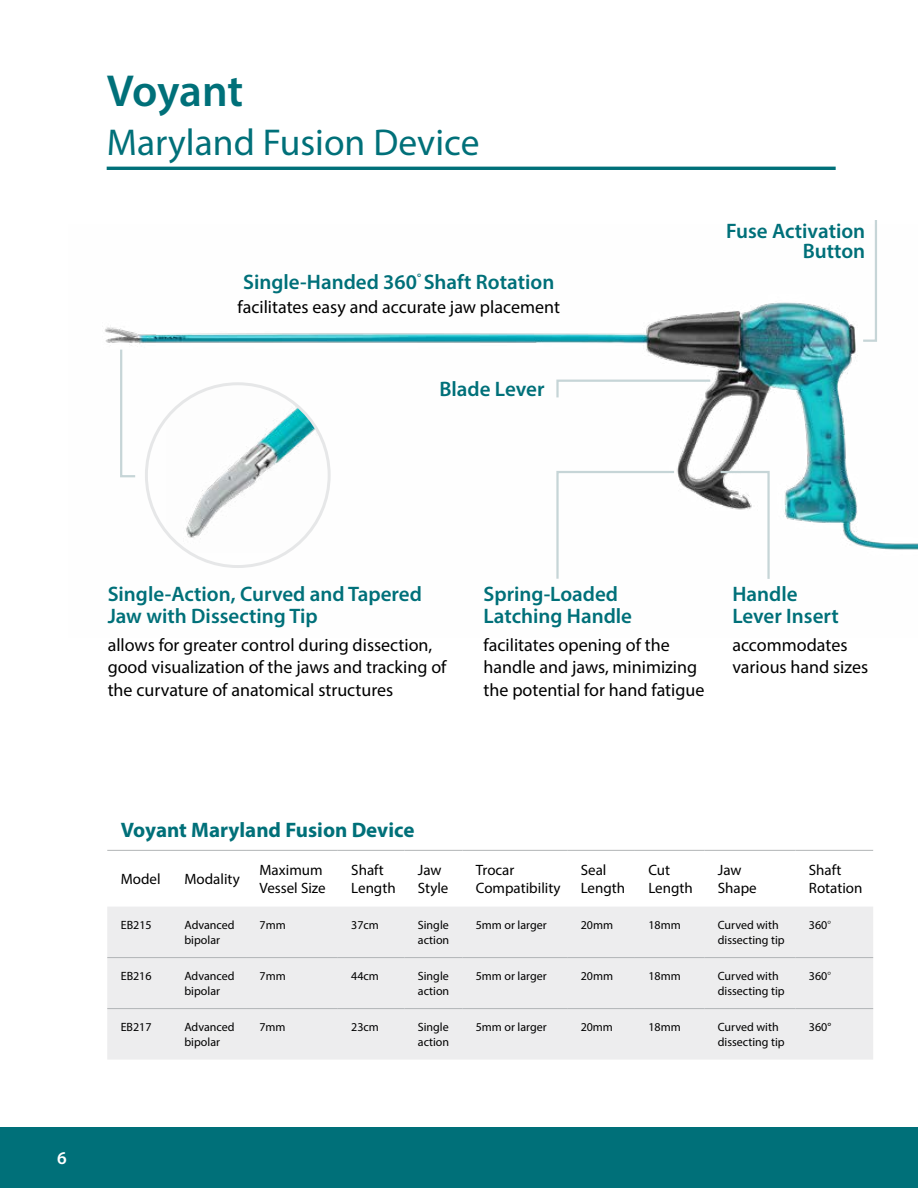
<style>
.page{position:relative;width:918px;height:1188px;background:#fff}
.page>*{position:absolute;margin:0;border:0;box-sizing:border-box;transform-origin:0 0}
.t1{font:600 45px "Myriad Pro";letter-spacing:-.005em;color:#007079}
.t2{font:37.5px "Myriad Pro";color:#007079}
.t3{font:600 21px/22.5px "Myriad Pro";color:#007079}
.t4{font:700 21px "Myriad Pro";color:#007079}
.t5{font:18px/22.5px "Myriad Pro";color:#000}
.t6{font:600 18px "Myriad Pro";color:#fff}
.t7{font:15px/18px "Myriad Pro";color:#000}
.t8{font:12px/15px "Myriad Pro";color:#000}
.s1{font-weight:300}
</style>
<div class="page">
<div style="left:0;top:1127px;width:918px;height:61px;background:#007079"></div>
<img style="left:105px;top:302px;width:813px;height:266px">
<hr style="left:107px;top:167px;width:729px;height:3px;background:#007079">
<svg style="left:108px;top:849px;width:765px;height:1px"></svg>
<div style="left:107px;top:907px;width:766px;height:153px;background:#ededee"></div>
<hr style="left:107px;top:850px;width:64px;height:1px;background:#b1b4b6">
<hr style="left:171px;top:850px;width:75px;height:1px;background:#b1b4b6">
<hr style="left:246px;top:850px;width:92px;height:1px;background:#b1b4b6">
<hr style="left:107px;top:957px;width:64px;height:1px;background:#b1b4b6">
<hr style="left:171px;top:957px;width:75px;height:1px;background:#b1b4b6">
<hr style="left:246px;top:957px;width:92px;height:1px;background:#b1b4b6">
<hr style="left:338px;top:957px;width:66px;height:1px;background:#b1b4b6">
<hr style="left:404px;top:957px;width:58px;height:1px;background:#b1b4b6">
<hr style="left:462px;top:957px;width:105px;height:1px;background:#b1b4b6">
<hr style="left:567px;top:957px;width:68px;height:1px;background:#b1b4b6">
<hr style="left:635px;top:957px;width:69px;height:1px;background:#b1b4b6">
<hr style="left:704px;top:957px;width:91px;height:1px;background:#b1b4b6">
<hr style="left:795px;top:957px;width:78px;height:1px;background:#b1b4b6">
<hr style="left:107px;top:1008px;width:64px;height:1px;background:#b1b4b6">
<hr style="left:171px;top:1008px;width:75px;height:1px;background:#b1b4b6">
<hr style="left:246px;top:1008px;width:92px;height:1px;background:#b1b4b6">
<hr style="left:338px;top:1008px;width:66px;height:1px;background:#b1b4b6">
<hr style="left:404px;top:1008px;width:58px;height:1px;background:#b1b4b6">
<hr style="left:462px;top:1008px;width:105px;height:1px;background:#b1b4b6">
<hr style="left:567px;top:1008px;width:68px;height:1px;background:#b1b4b6">
<hr style="left:635px;top:1008px;width:69px;height:1px;background:#b1b4b6">
<hr style="left:704px;top:1008px;width:91px;height:1px;background:#b1b4b6">
<hr style="left:795px;top:1008px;width:78px;height:1px;background:#b1b4b6">
<hr style="left:338px;top:850px;width:66px;height:1px;background:#b1b4b6">
<hr style="left:404px;top:850px;width:58px;height:1px;background:#b1b4b6">
<hr style="left:462px;top:850px;width:105px;height:1px;background:#b1b4b6">
<hr style="left:567px;top:850px;width:68px;height:1px;background:#b1b4b6">
<hr style="left:635px;top:850px;width:69px;height:1px;background:#b1b4b6">
<hr style="left:704px;top:850px;width:91px;height:1px;background:#b1b4b6">
<hr style="left:795px;top:850px;width:78px;height:1px;background:#b1b4b6">
<img style="left:165px;top:384px;width:164px;height:169px">
<svg style="left:861px;top:220px;width:17px;height:123px"></svg>
<svg style="left:718px;top:470px;width:53px;height:109px"></svg>
<svg style="left:119px;top:347px;width:18px;height:131px"></svg>
<svg style="left:555px;top:378px;width:158px;height:22px"></svg>
<svg style="left:555px;top:470px;width:121px;height:109px"></svg>
<h1 class="t1" style="left:107px;top:62px;width:138px">Voyant</h1>
<h2 class="t2" style="left:107px;top:119px;width:374px">Maryland Fusion Device</h2>
<h3 class="t3" style="left:243px;top:270px;width:313px">Single-Handed 360<sup>°</sup> Shaft Rotation</h3>
<h3 class="t5" style="left:238px;top:295px;width:324px">facilitates easy and accurate jaw placement</h3>
<h3 class="t3" style="left:439px;top:377px;width:107px">Blade Lever</h3>
<h3 class="t3" style="left:726px;top:221px;width:141px;line-height:19.5px;text-align:right">Fuse Activation<br>Button</h3>
<h3 class="t3" style="left:108px;top:582px;width:316px">Single-Action, Curved and Tapered<br>Jaw with Dissecting Tip</h3>
<h3 class="t5" style="left:108px;top:633px;width:340px">allows for greater control during dissection, good visualization of the jaws and tracking of the curvature of anatomical structures</h3>
<h3 class="t3" style="left:484px;top:582px;width:150px">Spring-Loaded<br>Latching Handle</h3>
<h3 class="t5" style="left:484px;top:633px;width:222px">facilitates opening of the handle and jaws, minimizing the potential for hand fatigue</h3>
<h3 class="t3" style="left:732px;top:582px;width:108px">Handle<br>Lever Insert</h3>
<h3 class="t5" style="left:732px;top:633px;width:137px">accommodates various hand sizes</h3>
<h3 class="t6" style="left:57px;top:1147px;width:11px">6</h3>
<h3 class="t4" style="left:121px;top:816px;width:295px">Voyant Maryland Fusion Device</h3>
<p class="t7" style="left:121px;top:870px;width:41px">Model</p>
<p class="t7" style="left:184px;top:870px;width:57px">Modality</p>
<p class="t7" style="left:260px;top:861px;width:68px">Maximum<br>Vessel Size</p>
<p class="t7" style="left:351px;top:861px;width:46px">Shaft<br>Length</p>
<p class="t7" style="left:418px;top:861px;width:32px">Jaw<br>Style</p>
<p class="t7" style="left:476px;top:861px;width:86px">Trocar<br>Compatibility</p>
<p class="t7" style="left:581px;top:861px;width:46px">Seal<br>Length</p>
<p class="t7" style="left:648px;top:861px;width:46px">Cut<br>Length</p>
<p class="t7" style="left:718px;top:861px;width:40px">Jaw<br>Shape</p>
<p class="t7" style="left:809px;top:861px;width:55px">Shaft<br>Rotation</p>
<p class="t8" style="left:121px;top:917px;width:32px">EB215</p>
<p class="t8" style="left:184px;top:917px;width:52px">Advanced bipolar</p>
<p class="t8" style="left:260px;top:917px;width:28px">7mm</p>
<p class="t8" style="left:351px;top:917px;width:29px">37cm</p>
<p class="t8" style="left:418px;top:917px;width:33px">Single action</p>
<p class="t8" style="left:476px;top:917px;width:72px">5mm or larger</p>
<p class="t8" style="left:581px;top:917px;width:34px">20mm</p>
<p class="t8" style="left:648px;top:917px;width:34px">18mm</p>
<p class="t8" style="left:718px;top:917px;width:68px">Curved with dissecting tip</p>
<p class="t8" style="left:809px;top:917px;width:23px">360<span class="s1">°</span></p>
<p class="t8" style="left:121px;top:968px;width:32px">EB216</p>
<p class="t8" style="left:184px;top:968px;width:52px">Advanced bipolar</p>
<p class="t8" style="left:260px;top:968px;width:28px">7mm</p>
<p class="t8" style="left:351px;top:968px;width:29px">44cm</p>
<p class="t8" style="left:418px;top:968px;width:33px">Single action</p>
<p class="t8" style="left:476px;top:968px;width:72px">5mm or larger</p>
<p class="t8" style="left:581px;top:968px;width:34px">20mm</p>
<p class="t8" style="left:648px;top:968px;width:34px">18mm</p>
<p class="t8" style="left:718px;top:968px;width:68px">Curved with dissecting tip</p>
<p class="t8" style="left:809px;top:968px;width:23px">360<span class="s1">°</span></p>
<p class="t8" style="left:121px;top:1019px;width:32px">EB217</p>
<p class="t8" style="left:184px;top:1019px;width:52px">Advanced bipolar</p>
<p class="t8" style="left:259px;top:1019px;width:28px">7mm</p>
<p class="t8" style="left:351px;top:1019px;width:29px">23cm</p>
<p class="t8" style="left:418px;top:1019px;width:33px">Single action</p>
<p class="t8" style="left:476px;top:1019px;width:72px">5mm or larger</p>
<p class="t8" style="left:581px;top:1019px;width:34px">20mm</p>
<p class="t8" style="left:648px;top:1019px;width:34px">18mm</p>
<p class="t8" style="left:718px;top:1019px;width:68px">Curved with dissecting tip</p>
<p class="t8" style="left:809px;top:1019px;width:24px">360°</p>
</div>
